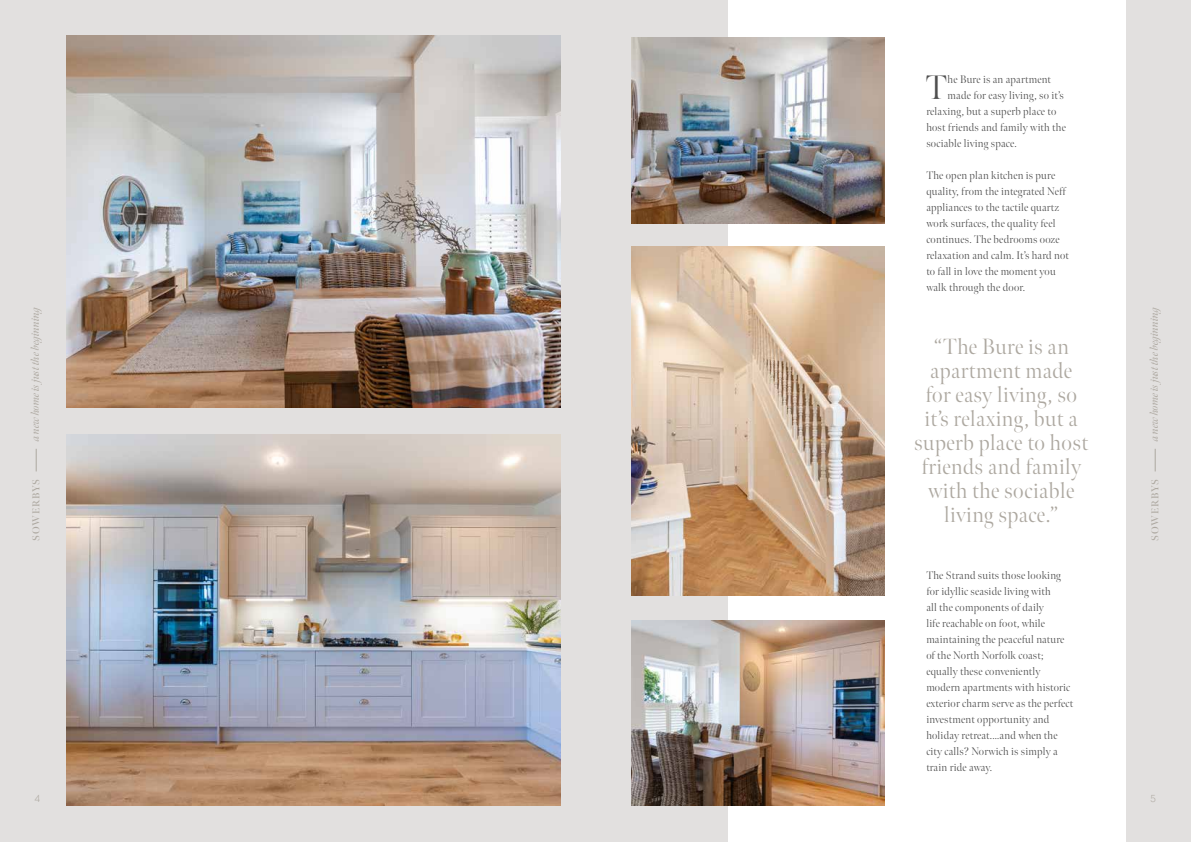
<style>
.page{position:relative;width:1191px;height:842px;background:#fff}
.page>*{position:absolute;margin:0;border:0;box-sizing:border-box;transform-origin:0 0}
.t1{font:300 34px "Meno Banner";color:#4f4f4f}
.t2{font:300 22px/24px "Meno Banner";letter-spacing:.02em;color:#ada8a0;text-align:center}
.t3{font:300 11px/16px "Meno Banner";letter-spacing:.02em;color:#4f4f4f}
.t4{font:italic 11px "Meno Banner";letter-spacing:-.01em;color:#ada8a0}
.t5{font:600 10px "Meno Banner";letter-spacing:.08em;color:#ada8a0}
.t6{font:300 10px "Quasimoda";color:#ada8a0}
</style>
<div class="page">
<div style="left:0;top:0;width:595px;height:842px;background:#e2e0df"></div>
<div style="left:595px;top:0;width:596px;height:842px;background:#e2e0df"></div>
<div style="left:728px;top:0;width:397px;height:842px;background:#fff"></div>
<svg style="left:36px;top:449px;width:1px;height:22px"></svg>
<svg style="left:1155px;top:449px;width:1px;height:22px"></svg>
<img style="left:66px;top:36px;width:494px;height:371px">
<img style="left:66px;top:434px;width:494px;height:372px">
<img style="left:631px;top:246px;width:253px;height:349px">
<img style="left:631px;top:620px;width:253px;height:186px">
<img style="left:632px;top:38px;width:252px;height:185px">
<h1 class="t1" style="left:925px;top:67px;width:23px">T</h1>
<p class="t3" style="left:947px;top:71px;width:105px">he Bure is an apartment</p>
<p class="t3" style="left:947px;top:87px;width:118px">made for easy living, so it’s</p>
<p class="t3" style="left:926px;top:103px;width:131px">relaxing, but a superb place to</p>
<p class="t3" style="left:926px;top:119px;width:141px">host friends and family with the</p>
<p class="t3" style="left:926px;top:135px;width:92px">sociable living space.</p>
<p class="t3" style="left:926px;top:167px;width:144px">The open plan kitchen is pure quality, from the integrated Neff appliances to the tactile quartz work surfaces, the quality feel continues. The bedrooms ooze relaxation and calm. It’s hard not to fall in love the moment you walk through the door.</p>
<p class="t4" style="left:29px;top:441px;width:138px;rotate:-90deg">a new home is just the beginning</p>
<p class="t4" style="left:1147px;top:441px;width:138px;rotate:-90deg">a new home is just the beginning</p>
<h2 class="t2" style="left:914px;top:335px;width:176px">“The Bure is an apartment made<br>for easy living, so it’s relaxing, but a superb place to host friends and family with the sociable living space.”</h2>
<p class="t5" style="left:30px;top:541px;width:63px;rotate:-90deg">SOWERBYS</p>
<p class="t5" style="left:1149px;top:541px;width:63px;rotate:-90deg">SOWERBYS</p>
<p class="t3" style="left:926px;top:567px;width:148px">The Strand suits those looking for idyllic seaside living with<br>all the components of daily<br>life reachable on foot, while maintaining the peaceful nature of the North Norfolk coast; equally these conveniently modern apartments with historic exterior charm serve as the perfect investment opportunity and holiday retreat.…and when the city calls? Norwich is simply a train ride away.</p>
<p class="t6" style="left:35px;top:791px;width:7px">4</p>
<p class="t6" style="left:1150px;top:791px;width:7px">5</p>
</div>
